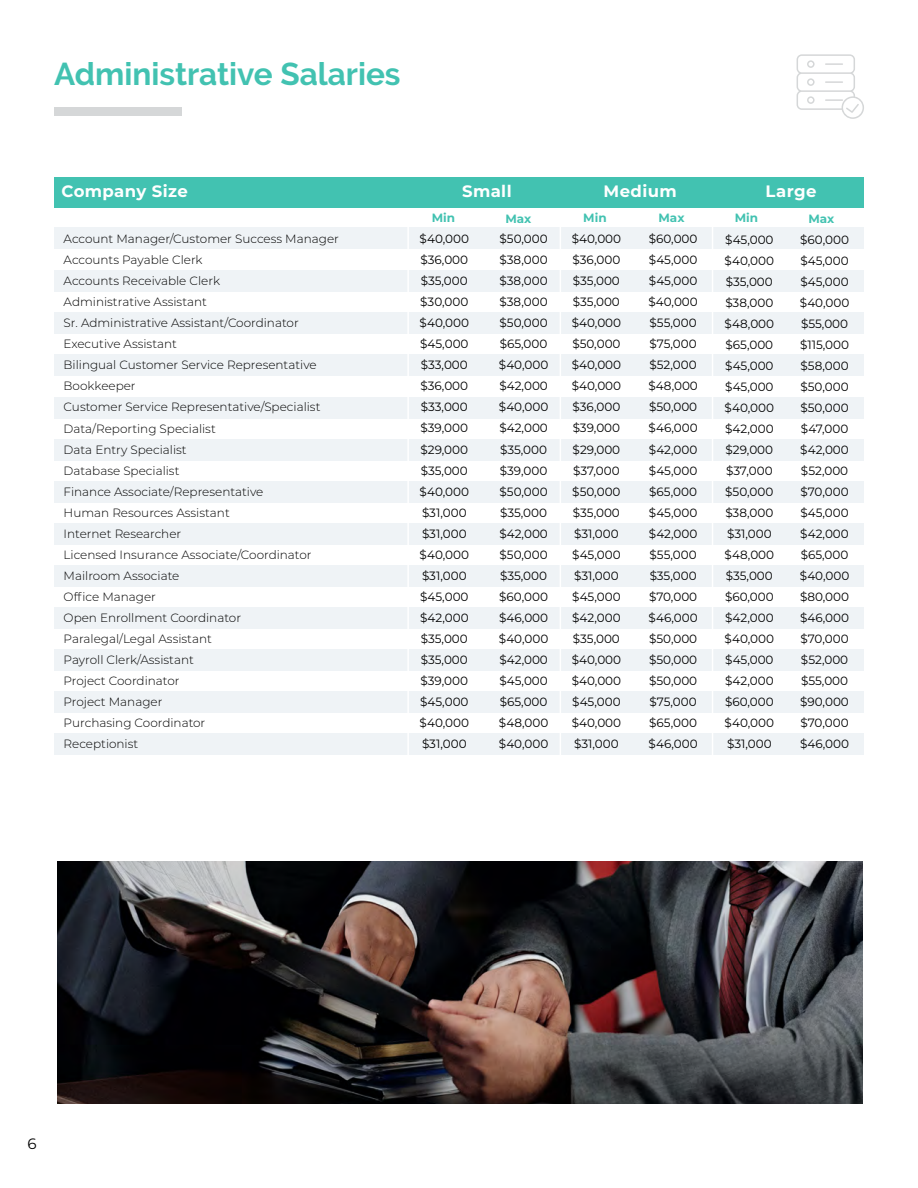
<style>
.page{position:relative;width:918px;height:1188px;background:#fff}
.page>*{position:absolute;margin:0;border:0;box-sizing:border-box;transform-origin:0 0}
.t1{font:700 31.5px "Raleway";color:#42c2b1}
.t2{font:700 16.5px "Montserrat";letter-spacing:.025em;color:#fff}
.t3{font:15px "Montserrat";color:#000}
.t4{font:12px/21px "Montserrat";color:#000;text-align:justify}
.t5{font:300 12px/21px "Montserrat";color:#000}
.t6{font:700 12px "Montserrat";color:#42c2b1}
</style>
<div class="page">
<div style="left:54px;top:107px;width:128px;height:9px;background:#d5d7d8"></div>
<div style="left:54px;top:177px;width:810px;height:31px;background:#42c2b1"></div>
<div style="left:54px;top:228px;width:810px;height:21px;background:#eff3f6"></div>
<div style="left:54px;top:482px;width:810px;height:21px;background:#eff3f6"></div>
<div style="left:54px;top:734px;width:810px;height:21px;background:#eff3f6"></div>
<div style="left:54px;top:355px;width:810px;height:21px;background:#eff3f6"></div>
<div style="left:54px;top:608px;width:810px;height:21px;background:#eff3f6"></div>
<div style="left:54px;top:270px;width:810px;height:21px;background:#eff3f6"></div>
<div style="left:54px;top:524px;width:810px;height:21px;background:#eff3f6"></div>
<div style="left:54px;top:397px;width:810px;height:21px;background:#eff3f6"></div>
<div style="left:54px;top:650px;width:810px;height:21px;background:#eff3f6"></div>
<div style="left:54px;top:312px;width:810px;height:21px;background:#eff3f6"></div>
<div style="left:54px;top:566px;width:810px;height:21px;background:#eff3f6"></div>
<div style="left:54px;top:439px;width:810px;height:21px;background:#eff3f6"></div>
<div style="left:54px;top:692px;width:810px;height:21px;background:#eff3f6"></div>
<hr style="left:407px;top:214px;width:2px;height:925px;background:#fff">
<hr style="left:560px;top:220px;width:1px;height:631px;background:#fff">
<hr style="left:712px;top:220px;width:1px;height:631px;background:#fff">
<svg style="left:797px;top:54px;width:67px;height:65px"></svg>
<img style="left:58px;top:862px;width:805px;height:242px">
<h1 class="t1" style="left:54px;top:55px;width:348px">Administrative Salaries</h1>
<h2 class="t2" style="left:61px;top:179px;width:128px">Company Size</h2>
<h2 class="t2" style="left:462px;top:179px;width:51px">Small</h2>
<h2 class="t2" style="left:604px;top:179px;width:75px">Medium</h2>
<h2 class="t2" style="left:766px;top:179px;width:52px">Large</h2>
<p class="t6" style="left:432px;top:209px;width:25px">Min</p>
<p class="t6" style="left:505px;top:210px;width:28px">Max</p>
<p class="t6" style="left:583px;top:209px;width:25px">Min</p>
<p class="t6" style="left:659px;top:209px;width:28px">Max</p>
<p class="t6" style="left:735px;top:209px;width:25px">Min</p>
<p class="t6" style="left:808px;top:210px;width:28px">Max</p>
<p class="t5" style="left:64px;top:228px;width:277px">Account Manager/Customer Success Manager<br>Accounts Payable Clerk<br>Accounts Receivable Clerk<br>Administrative Assistant<br>Sr. Administrative Assistant/Coordinator<br>Executive Assistant<br>Bilingual Customer Service Representative<br>Bookkeeper<br>Customer Service Representative/Specialist</p>
<p class="t5" style="left:64px;top:418px;width:250px">Data/Reporting Specialist<br>Data Entry Specialist<br>Database Specialist<br>Finance Associate/Representative<br>Human Resources Assistant<br>Internet Researcher<br>Licensed Insurance Associate/Coordinator<br>Mailroom Associate<br>Office Manager<br>Open Enrollment Coordinator<br>Paralegal/Legal Assistant<br>Payroll Clerk/Assistant<br>Project Coordinator<br>Project Manager<br>Purchasing Coordinator<br>Receptionist</p>
<p class="t4" style="left:420px;top:228px;width:51px">$40,000 $36,000 $35,000 $30,000 $40,000 $45,000 $33,000 $36,000 $33,000 $39,000</p>
<p class="t4" style="left:420px;top:439px;width:51px;text-align:left">$29,000 $35,000 $40,000 $31,000 $31,000 $40,000 $31,000 $45,000 $42,000 $35,000 $35,000 $39,000 $45,000 $40,000 $31,000</p>
<p class="t4" style="left:499px;top:228px;width:51px">$50,000 $38,000 $38,000 $38,000 $50,000 $65,000 $40,000 $42,000 $40,000 $42,000</p>
<p class="t4" style="left:499px;top:439px;width:51px">$35,000 $39,000 $50,000 $35,000 $42,000 $50,000 $35,000 $60,000 $46,000 $40,000 $42,000 $45,000 $65,000 $48,000 $40,000</p>
<p class="t4" style="left:572px;top:228px;width:51px">$40,000 $36,000 $35,000 $35,000 $40,000 $50,000 $40,000 $40,000 $36,000 $39,000</p>
<p class="t4" style="left:572px;top:439px;width:51px;text-align:left">$29,000 $37,000 $50,000 $35,000 $31,000 $45,000 $31,000 $45,000 $42,000 $35,000 $40,000 $40,000 $45,000 $40,000 $31,000</p>
<p class="t4" style="left:648px;top:228px;width:51px">$60,000 $45,000 $45,000 $40,000 $55,000 $75,000 $52,000 $48,000 $50,000 $46,000</p>
<p class="t4" style="left:649px;top:439px;width:51px">$42,000 $45,000 $65,000 $45,000 $42,000 $55,000 $35,000 $70,000 $46,000 $50,000 $50,000 $50,000 $75,000 $65,000 $46,000</p>
<p class="t4" style="left:725px;top:229px;width:51px;text-align:left">$45,000 $40,000 $35,000 $38,000 $48,000 $65,000 $45,000 $45,000 $40,000 $42,000 $29,000 $37,000 $50,000 $38,000 $31,000 $48,000 $35,000 $60,000 $42,000 $40,000 $45,000 $42,000 $60,000 $40,000 $31,000</p>
<p class="t4" style="left:800px;top:229px;width:51px">$60,000 $45,000 $45,000 $40,000 $55,000 $115,000 $58,000 $50,000 $50,000 $47,000 $42,000 $52,000 $70,000 $45,000 $42,000 $65,000 $40,000 $80,000 $46,000 $70,000 $52,000 $55,000 $90,000 $70,000 $46,000</p>
<p class="t3" style="left:28px;top:1133px;width:11px">6</p>
</div>
